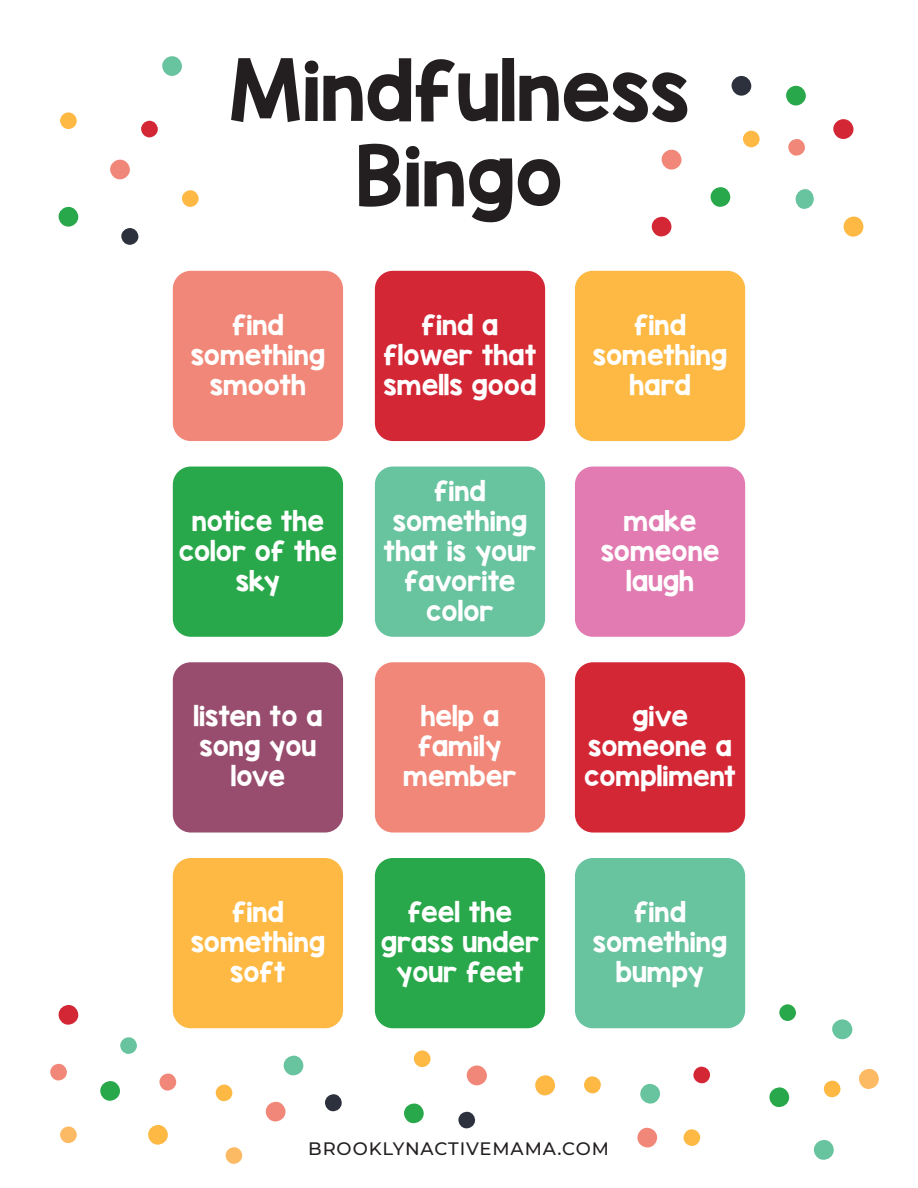
<style>
.page{position:relative;width:918px;height:1188px;background:#fff}
.page>*{position:absolute;margin:0;border:0;box-sizing:border-box;transform-origin:0 0}
.t1{font:71.25px/85.5px "KG Blank Space Solid";color:#231f20;text-align:center}
.t2{font:24px/30px "KG Blank Space Solid";color:#fff;text-align:center}
.t3{font:500 18px "Montserrat";letter-spacing:.05em;color:#231f20}
</style>
<div class="page">
<div style="left:575px;top:858px;width:170px;height:170px;background:#68c39f;border-radius:18px"></div>
<div style="left:575px;top:271px;width:170px;height:170px;background:#fdb943;border-radius:18px"></div>
<div style="left:375px;top:858px;width:170px;height:170px;background:#28a84a;border-radius:18px"></div>
<div style="left:375px;top:271px;width:170px;height:170px;background:#d32735;border-radius:18px"></div>
<div style="left:575px;top:467px;width:170px;height:170px;background:#e17bb1;border-radius:18px"></div>
<div style="left:173px;top:271px;width:170px;height:170px;background:#f18778;border-radius:18px"></div>
<div style="left:173px;top:858px;width:170px;height:170px;background:#fdb943;border-radius:18px"></div>
<div style="left:173px;top:467px;width:170px;height:170px;background:#28a84a;border-radius:18px"></div>
<div style="left:173px;top:662px;width:170px;height:171px;background:#984d6e;border-radius:18px"></div>
<div style="left:375px;top:662px;width:170px;height:171px;background:#f18778;border-radius:18px"></div>
<div style="left:375px;top:467px;width:170px;height:170px;background:#68c39f;border-radius:18px"></div>
<div style="left:575px;top:662px;width:170px;height:171px;background:#d32735;border-radius:18px"></div>
<div style="left:60px;top:112px;width:17px;height:17px;background:#fdb943;border-radius:50%"></div>
<div style="left:121px;top:228px;width:18px;height:17px;background:#2c313d;border-radius:50%"></div>
<div style="left:182px;top:190px;width:17px;height:17px;background:#fdb943;border-radius:50%"></div>
<div style="left:110px;top:160px;width:20px;height:19px;background:#f18778;border-radius:50%"></div>
<div style="left:833px;top:119px;width:21px;height:20px;background:#d32735;border-radius:50%"></div>
<div style="left:731px;top:76px;width:21px;height:20px;background:#2c313d;border-radius:50%"></div>
<div style="left:58px;top:207px;width:21px;height:20px;background:#28a84a;border-radius:50%"></div>
<div style="left:162px;top:56px;width:20px;height:20px;background:#68c39f;border-radius:50%"></div>
<div style="left:786px;top:86px;width:20px;height:20px;background:#28a84a;border-radius:50%"></div>
<div style="left:743px;top:131px;width:17px;height:16px;background:#fdb943;border-radius:50%"></div>
<div style="left:141px;top:121px;width:17px;height:16px;background:#d32735;border-radius:50%"></div>
<div style="left:661px;top:150px;width:21px;height:20px;background:#f18778;border-radius:50%"></div>
<svg style="left:843px;top:216px;width:21px;height:21px"></svg>
<svg style="left:710px;top:187px;width:21px;height:20px"></svg>
<svg style="left:651px;top:216px;width:21px;height:21px"></svg>
<svg style="left:788px;top:139px;width:17px;height:17px"></svg>
<svg style="left:795px;top:189px;width:19px;height:20px"></svg>
<div style="left:60px;top:1126px;width:17px;height:17px;background:#fdba64;border-radius:50%"></div>
<div style="left:159px;top:1073px;width:18px;height:18px;background:#f18778;border-radius:50%"></div>
<div style="left:120px;top:1037px;width:17px;height:17px;background:#68c39f;border-radius:50%"></div>
<div style="left:100px;top:1081px;width:20px;height:20px;background:#28a84a;border-radius:50%"></div>
<div style="left:148px;top:1125px;width:20px;height:20px;background:#fdb943;border-radius:50%"></div>
<div style="left:58px;top:1005px;width:21px;height:20px;background:#d32735;border-radius:50%"></div>
<div style="left:50px;top:1064px;width:17px;height:17px;background:#f18778;border-radius:50%"></div>
<div style="left:832px;top:1019px;width:21px;height:20px;background:#68c39f;border-radius:50%"></div>
<div style="left:779px;top:1004px;width:17px;height:17px;background:#28a84a;border-radius:50%"></div>
<svg style="left:859px;top:1068px;width:20px;height:21px"></svg>
<svg style="left:769px;top:1087px;width:21px;height:21px"></svg>
<svg style="left:823px;top:1080px;width:18px;height:18px"></svg>
<svg style="left:813px;top:1140px;width:21px;height:20px"></svg>
<div style="left:225px;top:1147px;width:18px;height:17px;background:#fdba64;border-radius:50%"></div>
<div style="left:325px;top:1094px;width:17px;height:17px;background:#2c313d;border-radius:50%"></div>
<div style="left:265px;top:1102px;width:21px;height:20px;background:#f18778;border-radius:50%"></div>
<div style="left:283px;top:1055px;width:21px;height:21px;background:#68c39f;border-radius:50%"></div>
<div style="left:215px;top:1084px;width:18px;height:17px;background:#fdb943;border-radius:50%"></div>
<div style="left:683px;top:1129px;width:18px;height:17px;background:#fdb943;border-radius:50%"></div>
<div style="left:584px;top:1076px;width:17px;height:18px;background:#fdb943;border-radius:50%"></div>
<div style="left:640px;top:1084px;width:20px;height:20px;background:#68c39f;border-radius:50%"></div>
<div style="left:637px;top:1128px;width:21px;height:20px;background:#f18778;border-radius:50%"></div>
<div style="left:693px;top:1067px;width:17px;height:16px;background:#d32735;border-radius:50%"></div>
<div style="left:466px;top:1066px;width:21px;height:19px;background:#f18778;border-radius:50%"></div>
<div style="left:414px;top:1050px;width:17px;height:17px;background:#fdb943;border-radius:50%"></div>
<svg style="left:535px;top:1075px;width:20px;height:21px"></svg>
<svg style="left:404px;top:1103px;width:20px;height:21px"></svg>
<svg style="left:458px;top:1111px;width:17px;height:18px"></svg>
<h1 class="t1" style="left:228px;top:54px;width:463px">Mindfulness<br>Bingo</h1>
<p class="t2" style="left:191px;top:312px;width:136px">find something smooth</p>
<p class="t2" style="left:179px;top:508px;width:160px">notice the color of the sky</p>
<p class="t2" style="left:384px;top:312px;width:154px">find a flower that smells good</p>
<p class="t2" style="left:384px;top:478px;width:154px">find something that is your favorite color</p>
<p class="t2" style="left:193px;top:704px;width:131px">listen to a song you love</p>
<p class="t2" style="left:403px;top:704px;width:115px">help a family member</p>
<p class="t2" style="left:191px;top:899px;width:136px">find something soft</p>
<p class="t2" style="left:381px;top:899px;width:160px">feel the grass under your feet</p>
<p class="t2" style="left:593px;top:312px;width:136px">find something hard</p>
<p class="t2" style="left:601px;top:508px;width:120px">make someone laugh</p>
<p class="t2" style="left:584px;top:704px;width:153px">give someone a compliment</p>
<p class="t2" style="left:593px;top:899px;width:136px">find something bumpy</p>
<p class="t3" style="left:308px;top:1138px;width:302px">BROOKLYNACTIVEMAMA.COM</p>
</div>
